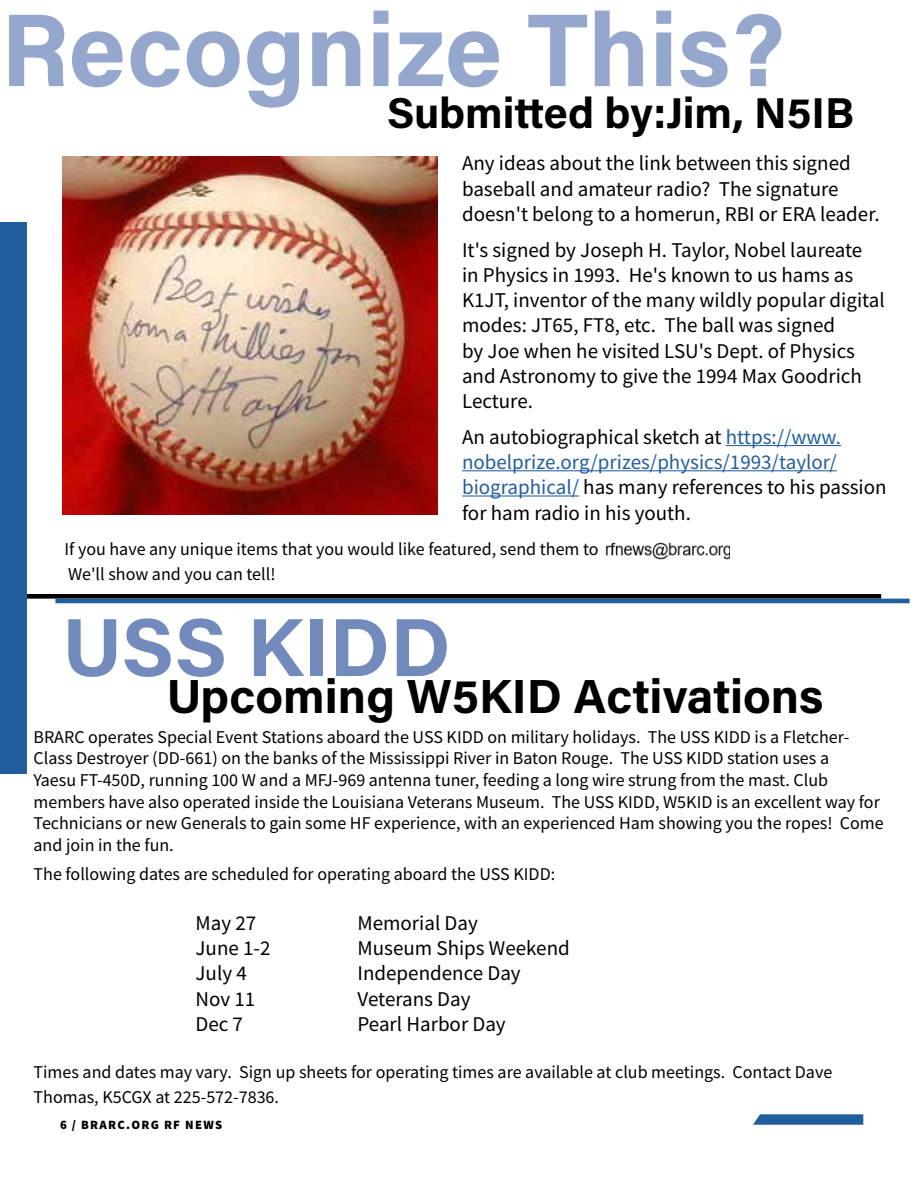
<style>
.page{position:relative;width:918px;height:1188px;background:#fff}
.page>*{position:absolute;margin:0;border:0;box-sizing:border-box;transform-origin:0 0}
.t1{font:700 103.5px "Acumin Pro";color:#96a7ce}
.t2{font:700 82.5px "Acumin Pro";color:#728bbc}
.t3{font:700 47.85px "Acumin Pro";color:#000}
.t4{font:700 43.2px "Acumin Pro";color:#000}
.t5{font:21px/25.2px "Source Sans Pro";color:#000}
.t6{font:18px/21.6px "Source Sans Pro";color:#000}
.t7{font:900 12.75px "Source Sans Pro";letter-spacing:.1em;color:#000}
.s1{color:#215e9e}
</style>
<div class="page">
<img style="left:605px;top:542px;width:124px;height:18px">
<svg style="left:753px;top:1114px;width:110px;height:11px"></svg>
<div style="left:0;top:223px;width:27px;height:551px;background:#215e9e"></div>
<div style="left:27px;top:594px;width:854px;height:5px;background:#000"></div>
<hr style="left:55px;top:599px;width:855px;height:4px;background:#215e9e">
<hr style="left:726px;top:445px;width:115px;height:1px;background:#215e9e">
<hr style="left:462px;top:470px;width:375px;height:1px;background:#215e9e">
<hr style="left:462px;top:495px;width:117px;height:2px;background:#215e9e">
<img style="left:63px;top:156px;width:375px;height:359px">
<h1 class="t1" style="left:1px;top:-23px;width:786px">Recognize This?</h1>
<h3 class="t4" style="left:387px;top:82px;width:469px">Submitted by:Jim, N5IB</h3>
<p class="t5" style="left:462px;top:151px;width:419px">Any ideas about the link between this signed baseball and amateur radio? The signature doesn't belong to a homerun, RBI or ERA leader.</p>
<p class="t5" style="left:462px;top:237px;width:424px">It's signed by Joseph H. Taylor, Nobel laureate<br>in Physics in 1993. He's known to us hams as K1JT, inventor of the many wildly popular digital modes: JT65, FT8, etc. The ball was signed<br>by Joe when he visited LSU's Dept. of Physics and Astronomy to give the 1994 Max Goodrich Lecture.</p>
<p class="t5" style="left:462px;top:424px;width:426px">An autobiographical sketch at <span class="s1">https://www. nobelprize.org/prizes/physics/1993/taylor/ biographical/</span> has many references to his passion for ham radio in his youth.</p>
<p class="t6" style="left:64px;top:536px;width:536px;line-height:25.2px">If you have any unique items that you would like featured, send them to<br>We'll show and you can tell!</p>
<h2 class="t2" style="left:62px;top:589px;width:390px">USS KIDD</h2>
<h3 class="t3" style="left:167px;top:663px;width:658px">Upcoming W5KID Activations</h3>
<p class="t6" style="left:34px;top:726px;width:852px">BRARC operates Special Event Stations aboard the USS KIDD on military holidays. The USS KIDD is a Fletcher-Class Destroyer (DD-661) on the banks of the Mississippi River in Baton Rouge. The USS KIDD station uses a<br>Yaesu FT-450D, running 100 W and a MFJ-969 antenna tuner, feeding a long wire strung from the mast. Club members have also operated inside the Louisiana Veterans Museum. The USS KIDD, W5KID is an excellent way for Technicians or new Generals to gain some HF experience, with an experienced Ham showing you the ropes! Come and join in the fun.</p>
<p class="t6" style="left:34px;top:863px;width:523px">The following dates are scheduled for operating aboard the USS KIDD:</p>
<p class="t5" style="left:196px;top:910px;width:62px">May 27</p>
<p class="t5" style="left:358px;top:910px;width:122px">Memorial Day</p>
<p class="t5" style="left:196px;top:935px;width:77px">June 1-2</p>
<p class="t5" style="left:358px;top:935px;width:214px">Museum Ships Weekend</p>
<p class="t5" style="left:196px;top:961px;width:53px">July 4</p>
<p class="t5" style="left:358px;top:961px;width:165px">Independence Day</p>
<p class="t5" style="left:196px;top:986px;width:61px">Nov 11</p>
<p class="t5" style="left:358px;top:986px;width:115px">Veterans Day</p>
<p class="t5" style="left:196px;top:1011px;width:49px">Dec 7</p>
<p class="t5" style="left:358px;top:1011px;width:150px">Pearl Harbor Day</p>
<p class="t6" style="left:34px;top:1059px;width:800px;line-height:25.2px">Times and dates may vary. Sign up sheets for operating times are available at club meetings. Contact Dave<br>Thomas, K5CGX at 225-572-7836.</p>
<p class="t7" style="left:60px;top:1116px;width:164px">6 / BRARC.ORG RF NEWS</p>
</div>
